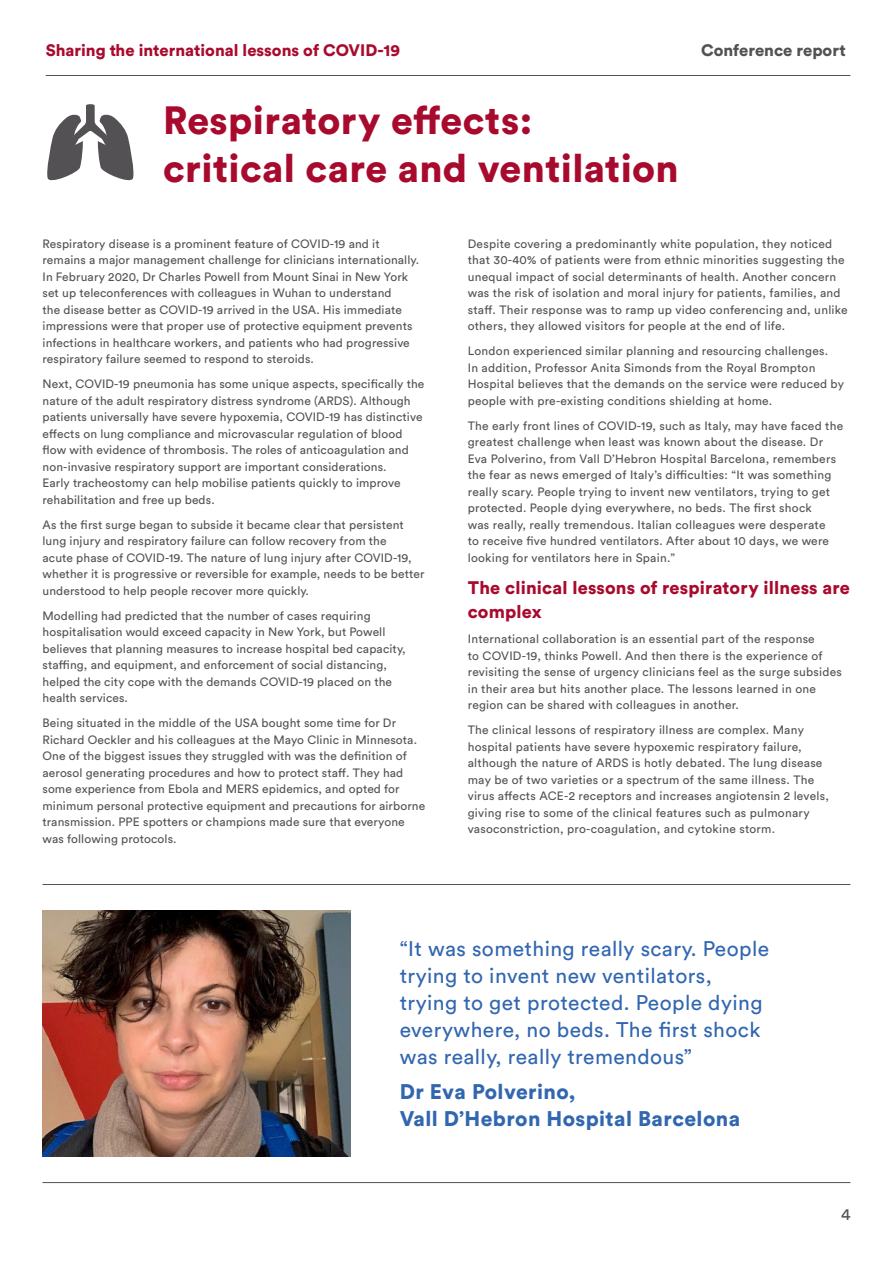
<style>
.page{position:relative;width:893px;height:1263px;background:#fff}
.page>*{position:absolute;margin:0;border:0;box-sizing:border-box;transform-origin:0 0}
.t1{font:900 39px/48px "Circular Std";letter-spacing:.01em;color:#a80a2e}
.t2{font:21px/27px "Circular Std";letter-spacing:.02em;color:#3267b0}
.t3{font:900 21px/27px "Circular Std";letter-spacing:.02em;color:#3267b0}
.t4{font:900 18px/24px "Circular Std";letter-spacing:.01em;color:#a80a2e}
.t5{font:900 16.5px "Circular Std";color:#a90a2e}
.t6{font:900 16.5px "Circular Std";color:#545155}
.t7{font:16.5px "Circular Std";color:#545155}
.t8{font:12px/16.5px "Circular Std";letter-spacing:.01em;color:#545155}
</style>
<div class="page">
<hr style="left:46px;top:75px;width:804px;height:1px;background:#545155">
<hr style="left:43px;top:1182px;width:807px;height:1px;background:#545155">
<hr style="left:43px;top:884px;width:807px;height:1px;background:#545155">
<img style="left:43px;top:910px;width:308px;height:246px">
<svg style="left:47px;top:104px;width:87px;height:77px"></svg>
<h3 class="t5" style="left:46px;top:39px;width:356px">Sharing the international lessons of COVID-19</h3>
<h3 class="t6" style="left:701px;top:39px;width:146px">Conference report</h3>
<h1 class="t1" style="left:163px;top:95px;width:517px">Respiratory effects:<br>critical care and ventilation</h1>
<p class="t8" style="left:43px;top:235px;width:378px">Respiratory disease is a prominent feature of COVID-19 and it remains a major management challenge for clinicians internationally.<br>In February 2020, Dr Charles Powell from Mount Sinai in New York set up teleconferences with colleagues in Wuhan to understand<br>the disease better as COVID-19 arrived in the USA. His immediate impressions were that proper use of protective equipment prevents infections in healthcare workers, and patients who had progressive respiratory failure seemed to respond to steroids.</p>
<p class="t8" style="left:43px;top:376px;width:383px">Next, COVID-19 pneumonia has some unique aspects, specifically the nature of the adult respiratory distress syndrome (ARDS). Although patients universally have severe hypoxemia, COVID-19 has distinctive effects on lung compliance and microvascular regulation of blood flow with evidence of thrombosis. The roles of anticoagulation and non-invasive respiratory support are important considerations.<br>Early tracheostomy can help mobilise patients quickly to improve rehabilitation and free up beds.</p>
<p class="t8" style="left:43px;top:516px;width:384px">As the first surge began to subside it became clear that persistent lung injury and respiratory failure can follow recovery from the<br>acute phase of COVID-19. The nature of lung injury after COVID-19, whether it is progressive or reversible for example, needs to be better understood to help people recover more quickly.</p>
<p class="t8" style="left:43px;top:607px;width:365px">Modelling had predicted that the number of cases requiring hospitalisation would exceed capacity in New York, but Powell believes that planning measures to increase hospital bed capacity, staffing, and equipment, and enforcement of social distancing, helped the city cope with the demands COVID-19 placed on the health services.</p>
<p class="t8" style="left:43px;top:715px;width:384px">Being situated in the middle of the USA bought some time for Dr Richard Oeckler and his colleagues at the Mayo Clinic in Minnesota.<br>One of the biggest issues they struggled with was the definition of aerosol generating procedures and how to protect staff. They had some experience from Ebola and MERS epidemics, and opted for minimum personal protective equipment and precautions for airborne transmission. PPE spotters or champions made sure that everyone was following protocols.</p>
<p class="t8" style="left:468px;top:235px;width:381px">Despite covering a predominantly white population, they noticed that 30-40% of patients were from ethnic minorities suggesting the unequal impact of social determinants of health. Another concern was the risk of isolation and moral injury for patients, families, and staff. Their response was to ramp up video conferencing and, unlike others, they allowed visitors for people at the end of life.</p>
<p class="t8" style="left:468px;top:343px;width:378px">London experienced similar planning and resourcing challenges.<br>In addition, Professor Anita Simonds from the Royal Brompton Hospital believes that the demands on the service were reduced by people with pre-existing conditions shielding at home.</p>
<p class="t8" style="left:468px;top:417px;width:377px">The early front lines of COVID-19, such as Italy, may have faced the greatest challenge when least was known about the disease. Dr Eva Polverino, from Vall D’Hebron Hospital Barcelona, remembers the fear as news emerged of Italy’s difficulties: “It was something really scary. People trying to invent new ventilators, trying to get protected. People dying everywhere, no beds. The first shock<br>was really, really tremendous. Italian colleagues were desperate<br>to receive five hundred ventilators. After about 10 days, we were looking for ventilators here in Spain.”</p>
<h3 class="t4" style="left:468px;top:576px;width:384px">The clinical lessons of respiratory illness are complex</h3>
<p class="t8" style="left:468px;top:631px;width:376px">International collaboration is an essential part of the response<br>to COVID-19, thinks Powell. And then there is the experience of revisiting the sense of urgency clinicians feel as the surge subsides in their area but hits another place. The lessons learned in one region can be shared with colleagues in another.</p>
<p class="t8" style="left:468px;top:722px;width:363px">The clinical lessons of respiratory illness are complex. Many hospital patients have severe hypoxemic respiratory failure, although the nature of ARDS is hotly debated. The lung disease may be of two varieties or a spectrum of the same illness. The virus affects ACE-2 receptors and increases angiotensin 2 levels, giving rise to some of the clinical features such as pulmonary vasoconstriction, pro-coagulation, and cytokine storm.</p>
<h2 class="t2" style="left:400px;top:934px;width:371px">“It was something really scary. People trying to invent new ventilators, trying to get protected. People dying everywhere, no beds. The first shock was really, really tremendous”</h2>
<h2 class="t3" style="left:400px;top:1078px;width:342px">Dr Eva Polverino,<br>Vall D’Hebron Hospital Barcelona</h2>
<h3 class="t7" style="left:841px;top:1204px;width:11px">4</h3>
</div>
